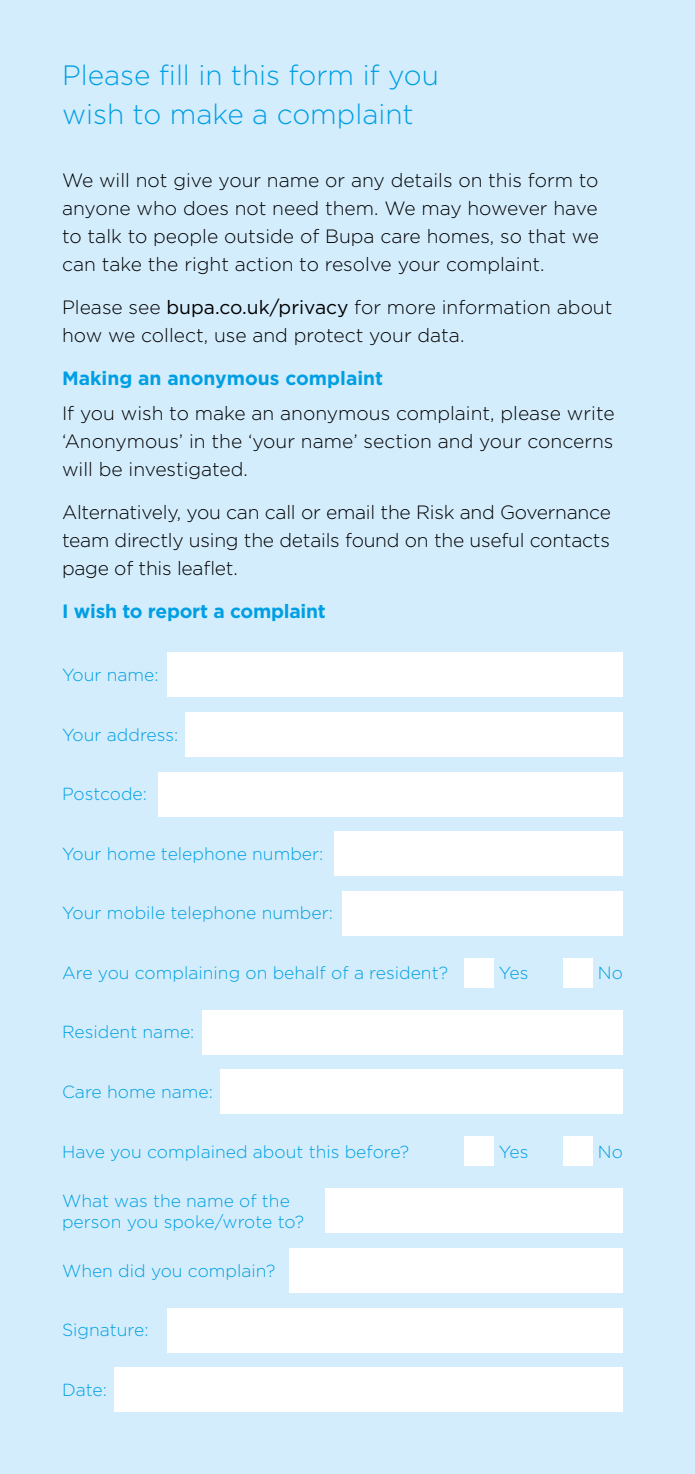
<style>
.page{position:relative;width:695px;height:1474px;background:#fff}
.page>*{position:absolute;margin:0;border:0;box-sizing:border-box;transform-origin:0 0}
.t1{font:300 28px/38.5px "Gotham";color:#009fe3}
.t2{font:300 19.25px/28px "Gotham";color:#000}
.t3{font:700 19.25px "Gotham";letter-spacing:-.015em;color:#009fe3}
.t4{font:300 17.5px/21px "Gotham";color:#009fe3}
.s1{font-weight:400}
.s2{font-weight:700;color:#009fe3}
</style>
<div class="page">
<div style="left:0;top:0;width:694px;height:1473px;background:#d4edfc"></div>
<div style="left:334px;top:831px;width:8px;height:45px;background:#fff"></div>
<div style="left:158px;top:771px;width:9px;height:45px;background:#fff"></div>
<div style="left:167px;top:652px;width:35px;height:45px;background:#fff"></div>
<div style="left:202px;top:652px;width:35px;height:45px;background:#fff"></div>
<div style="left:237px;top:652px;width:35px;height:45px;background:#fff"></div>
<div style="left:272px;top:652px;width:35px;height:45px;background:#fff"></div>
<div style="left:307px;top:652px;width:35px;height:45px;background:#fff"></div>
<div style="left:342px;top:652px;width:35px;height:45px;background:#fff"></div>
<div style="left:377px;top:652px;width:35px;height:45px;background:#fff"></div>
<div style="left:412px;top:652px;width:35px;height:45px;background:#fff"></div>
<div style="left:447px;top:652px;width:35px;height:45px;background:#fff"></div>
<div style="left:482px;top:652px;width:35px;height:45px;background:#fff"></div>
<div style="left:517px;top:652px;width:35px;height:45px;background:#fff"></div>
<div style="left:552px;top:652px;width:36px;height:45px;background:#fff"></div>
<div style="left:588px;top:652px;width:35px;height:45px;background:#fff"></div>
<div style="left:185px;top:712px;width:17px;height:44px;background:#fff"></div>
<div style="left:202px;top:712px;width:35px;height:44px;background:#fff"></div>
<div style="left:237px;top:712px;width:35px;height:44px;background:#fff"></div>
<div style="left:272px;top:712px;width:35px;height:44px;background:#fff"></div>
<div style="left:307px;top:712px;width:35px;height:44px;background:#fff"></div>
<div style="left:342px;top:712px;width:35px;height:44px;background:#fff"></div>
<div style="left:377px;top:712px;width:35px;height:44px;background:#fff"></div>
<div style="left:412px;top:712px;width:35px;height:44px;background:#fff"></div>
<div style="left:447px;top:712px;width:35px;height:44px;background:#fff"></div>
<div style="left:482px;top:712px;width:35px;height:44px;background:#fff"></div>
<div style="left:517px;top:712px;width:35px;height:44px;background:#fff"></div>
<div style="left:552px;top:712px;width:36px;height:44px;background:#fff"></div>
<div style="left:588px;top:712px;width:35px;height:44px;background:#fff"></div>
<div style="left:167px;top:771px;width:35px;height:45px;background:#fff"></div>
<div style="left:202px;top:771px;width:35px;height:45px;background:#fff"></div>
<div style="left:237px;top:771px;width:35px;height:45px;background:#fff"></div>
<div style="left:272px;top:771px;width:35px;height:45px;background:#fff"></div>
<div style="left:307px;top:771px;width:35px;height:45px;background:#fff"></div>
<div style="left:342px;top:771px;width:35px;height:45px;background:#fff"></div>
<div style="left:377px;top:771px;width:35px;height:45px;background:#fff"></div>
<div style="left:412px;top:771px;width:35px;height:45px;background:#fff"></div>
<div style="left:447px;top:771px;width:35px;height:45px;background:#fff"></div>
<div style="left:482px;top:771px;width:35px;height:45px;background:#fff"></div>
<div style="left:517px;top:771px;width:35px;height:45px;background:#fff"></div>
<div style="left:552px;top:771px;width:36px;height:45px;background:#fff"></div>
<div style="left:588px;top:771px;width:35px;height:45px;background:#fff"></div>
<div style="left:342px;top:831px;width:35px;height:45px;background:#fff"></div>
<div style="left:377px;top:831px;width:35px;height:45px;background:#fff"></div>
<div style="left:412px;top:831px;width:35px;height:45px;background:#fff"></div>
<div style="left:447px;top:831px;width:35px;height:45px;background:#fff"></div>
<div style="left:482px;top:831px;width:35px;height:45px;background:#fff"></div>
<div style="left:517px;top:831px;width:35px;height:45px;background:#fff"></div>
<div style="left:552px;top:831px;width:36px;height:45px;background:#fff"></div>
<div style="left:588px;top:831px;width:35px;height:45px;background:#fff"></div>
<div style="left:342px;top:890px;width:18px;height:45px;background:#fff"></div>
<div style="left:360px;top:890px;width:17px;height:45px;background:#fff"></div>
<div style="left:377px;top:890px;width:35px;height:45px;background:#fff"></div>
<div style="left:412px;top:890px;width:35px;height:45px;background:#fff"></div>
<div style="left:447px;top:890px;width:35px;height:45px;background:#fff"></div>
<div style="left:482px;top:890px;width:35px;height:45px;background:#fff"></div>
<div style="left:517px;top:890px;width:35px;height:45px;background:#fff"></div>
<div style="left:552px;top:890px;width:36px;height:45px;background:#fff"></div>
<div style="left:588px;top:890px;width:35px;height:45px;background:#fff"></div>
<div style="left:202px;top:1009px;width:35px;height:45px;background:#fff"></div>
<div style="left:237px;top:1009px;width:35px;height:45px;background:#fff"></div>
<div style="left:272px;top:1009px;width:35px;height:45px;background:#fff"></div>
<div style="left:307px;top:1009px;width:35px;height:45px;background:#fff"></div>
<div style="left:342px;top:1009px;width:35px;height:45px;background:#fff"></div>
<div style="left:377px;top:1009px;width:35px;height:45px;background:#fff"></div>
<div style="left:412px;top:1009px;width:35px;height:45px;background:#fff"></div>
<div style="left:447px;top:1009px;width:35px;height:45px;background:#fff"></div>
<div style="left:482px;top:1009px;width:35px;height:45px;background:#fff"></div>
<div style="left:517px;top:1009px;width:35px;height:45px;background:#fff"></div>
<div style="left:552px;top:1009px;width:36px;height:45px;background:#fff"></div>
<div style="left:588px;top:1009px;width:35px;height:45px;background:#fff"></div>
<div style="left:220px;top:1069px;width:17px;height:45px;background:#fff"></div>
<div style="left:237px;top:1069px;width:35px;height:45px;background:#fff"></div>
<div style="left:272px;top:1069px;width:35px;height:45px;background:#fff"></div>
<div style="left:307px;top:1069px;width:35px;height:45px;background:#fff"></div>
<div style="left:342px;top:1069px;width:35px;height:45px;background:#fff"></div>
<div style="left:377px;top:1069px;width:35px;height:45px;background:#fff"></div>
<div style="left:412px;top:1069px;width:35px;height:45px;background:#fff"></div>
<div style="left:447px;top:1069px;width:35px;height:45px;background:#fff"></div>
<div style="left:482px;top:1069px;width:35px;height:45px;background:#fff"></div>
<div style="left:517px;top:1069px;width:35px;height:45px;background:#fff"></div>
<div style="left:552px;top:1069px;width:36px;height:45px;background:#fff"></div>
<div style="left:588px;top:1069px;width:35px;height:45px;background:#fff"></div>
<div style="left:325px;top:1188px;width:17px;height:45px;background:#fff"></div>
<div style="left:342px;top:1188px;width:35px;height:45px;background:#fff"></div>
<div style="left:377px;top:1188px;width:35px;height:45px;background:#fff"></div>
<div style="left:412px;top:1188px;width:35px;height:45px;background:#fff"></div>
<div style="left:447px;top:1188px;width:35px;height:45px;background:#fff"></div>
<div style="left:482px;top:1188px;width:35px;height:45px;background:#fff"></div>
<div style="left:517px;top:1188px;width:35px;height:45px;background:#fff"></div>
<div style="left:552px;top:1188px;width:36px;height:45px;background:#fff"></div>
<div style="left:588px;top:1188px;width:35px;height:45px;background:#fff"></div>
<div style="left:290px;top:1248px;width:333px;height:44px;background:#fff"></div>
<div style="left:167px;top:1307px;width:35px;height:45px;background:#fff"></div>
<div style="left:202px;top:1307px;width:35px;height:45px;background:#fff"></div>
<div style="left:237px;top:1307px;width:35px;height:45px;background:#fff"></div>
<div style="left:272px;top:1307px;width:35px;height:45px;background:#fff"></div>
<div style="left:307px;top:1307px;width:35px;height:45px;background:#fff"></div>
<div style="left:342px;top:1307px;width:35px;height:45px;background:#fff"></div>
<div style="left:377px;top:1307px;width:35px;height:45px;background:#fff"></div>
<div style="left:412px;top:1307px;width:35px;height:45px;background:#fff"></div>
<div style="left:447px;top:1307px;width:35px;height:45px;background:#fff"></div>
<div style="left:482px;top:1307px;width:35px;height:45px;background:#fff"></div>
<div style="left:517px;top:1307px;width:35px;height:45px;background:#fff"></div>
<div style="left:552px;top:1307px;width:36px;height:45px;background:#fff"></div>
<div style="left:588px;top:1307px;width:35px;height:45px;background:#fff"></div>
<div style="left:115px;top:1367px;width:508px;height:44px;background:#fff"></div>
<div style="left:464px;top:957px;width:30px;height:30px;background:#fff"></div>
<div style="left:563px;top:957px;width:30px;height:30px;background:#fff"></div>
<div style="left:464px;top:1136px;width:30px;height:30px;background:#fff"></div>
<div style="left:563px;top:1136px;width:30px;height:30px;background:#fff"></div>
<p class="t1" style="left:62px;top:56px;width:378px">Please fll in this form if you wish to make a complaint</p>
<p class="t2" style="left:62px;top:166px;width:538px;text-align:justify">We will not give your name or any details on this form to anyone who does not need them. We may however have to talk to people outside of Bupa care homes, so that we can take the right action to resolve your complaint.</p>
<p class="t2" style="left:62px;top:292px;width:552px">Please see <span class="s1">bupa.co.uk/privacy</span> for more information about how we collect, use and protect your data.</p>
<p class="t2" style="left:62px;top:360px;width:554px;line-height:35.5px"><span class="s2">Making an anonymous complaint<br></span>If you wish to make an anonymous complaint, please write</p>
<p class="t2" style="left:62px;top:427px;width:552px">‘Anonymous’ in the ‘your name’ section and your concerns will be investigated.</p>
<p class="t2" style="left:62px;top:498px;width:550px;text-align:justify">Alternatively, you can call or email the Risk and Governance team directly using the details found on the useful contacts page of this leafet.</p>
<h1 class="t3" style="left:62px;top:600px;width:265px">I wish to report a complaint</h1>
<p class="t4" style="left:62px;top:664px;width:98px">Your name:</p>
<p class="t4" style="left:62px;top:723px;width:118px">Your address:</p>
<p class="t4" style="left:62px;top:783px;width:86px">Postcode:</p>
<p class="t4" style="left:62px;top:842px;width:263px">Your home telephone number:</p>
<p class="t4" style="left:62px;top:902px;width:272px">Your mobile telephone number:</p>
<p class="t4" style="left:62px;top:962px;width:387px">Are you complaining on behalf of a resident?</p>
<p class="t4" style="left:498px;top:961px;width:31px">Yes</p>
<p class="t4" style="left:598px;top:961px;width:27px">No</p>
<p class="t4" style="left:62px;top:1021px;width:134px">Resident name:</p>
<p class="t4" style="left:62px;top:1081px;width:152px">Care home name:</p>
<p class="t4" style="left:62px;top:1140px;width:349px">Have you complained about this before?</p>
<p class="t4" style="left:498px;top:1140px;width:31px">Yes</p>
<p class="t4" style="left:598px;top:1140px;width:27px">No</p>
<p class="t4" style="left:62px;top:1189px;width:243px">What was the name of the person you spoke/wrote to?</p>
<p class="t4" style="left:62px;top:1259px;width:215px">When did you complain?</p>
<p class="t4" style="left:62px;top:1319px;width:88px">Signature:</p>
<p class="t4" style="left:62px;top:1378px;width:46px">Date:</p>
</div>
